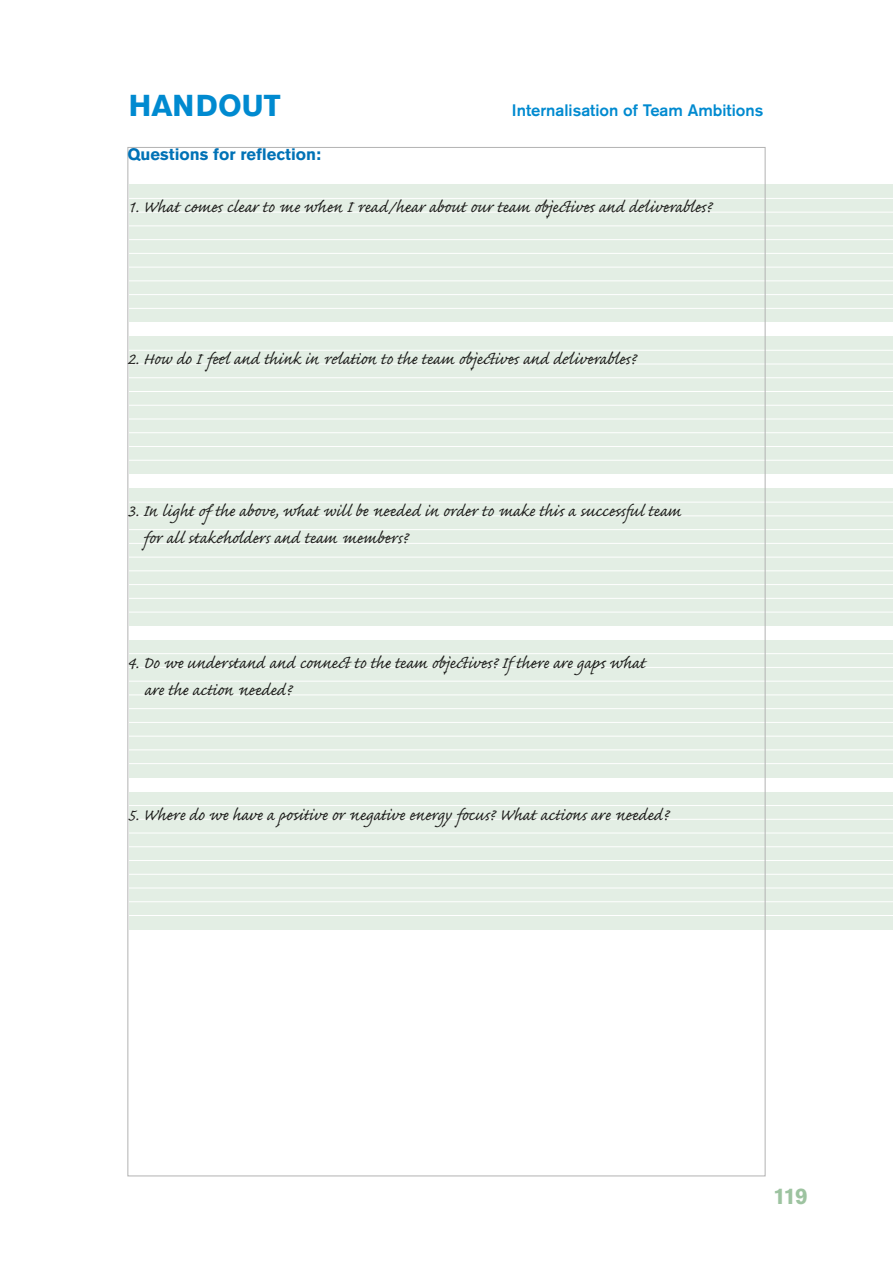
<style>
.page{position:relative;width:893px;height:1263px;background:#fff}
.page>*{position:absolute;margin:0;border:0;box-sizing:border-box;transform-origin:0 0}
.t1{font:700 30px "Akzidenz Grotesk Pro";color:#008ad0}
.t2{font:700 22.5px "Akzidenz Grotesk Pro";color:#9dc3a0}
.t3{font:21px/27px "Caflisch Script Pro";letter-spacing:.005em;color:#1d1d1b}
.t4{font:500 16.5px "Akzidenz Grotesk Pro";color:#008ad0}
.t5{font:700 16.5px "Akzidenz Grotesk Pro";color:#0072b6}
</style>
<div class="page">
<div style="left:129px;top:185px;width:764px;height:137px;background:#e3eee4"></div>
<hr style="left:129px;top:225px;width:764px;height:1px;background:#fff">
<hr style="left:129px;top:239px;width:764px;height:1px;background:#fff">
<hr style="left:129px;top:253px;width:764px;height:1px;background:#fff">
<hr style="left:129px;top:267px;width:764px;height:1px;background:#fff">
<hr style="left:129px;top:280px;width:764px;height:1px;background:#fff">
<hr style="left:129px;top:308px;width:764px;height:1px;background:#fff">
<hr style="left:129px;top:294px;width:764px;height:1px;background:#fff">
<hr style="left:129px;top:198px;width:764px;height:1px;background:#fff">
<hr style="left:129px;top:212px;width:764px;height:1px;background:#fff">
<div style="left:129px;top:337px;width:764px;height:137px;background:#e3eee4"></div>
<hr style="left:129px;top:377px;width:764px;height:1px;background:#fff">
<hr style="left:129px;top:391px;width:764px;height:1px;background:#fff">
<hr style="left:129px;top:405px;width:764px;height:1px;background:#fff">
<hr style="left:129px;top:419px;width:764px;height:1px;background:#fff">
<hr style="left:129px;top:432px;width:764px;height:1px;background:#fff">
<hr style="left:129px;top:460px;width:764px;height:1px;background:#fff">
<hr style="left:129px;top:446px;width:764px;height:1px;background:#fff">
<hr style="left:129px;top:350px;width:764px;height:1px;background:#fff">
<hr style="left:129px;top:364px;width:764px;height:1px;background:#fff">
<div style="left:129px;top:488px;width:764px;height:138px;background:#e3eee4"></div>
<hr style="left:129px;top:529px;width:764px;height:1px;background:#fff">
<hr style="left:129px;top:543px;width:764px;height:1px;background:#fff">
<hr style="left:129px;top:557px;width:764px;height:1px;background:#fff">
<hr style="left:129px;top:570px;width:764px;height:1px;background:#fff">
<hr style="left:129px;top:584px;width:764px;height:1px;background:#fff">
<hr style="left:129px;top:612px;width:764px;height:1px;background:#fff">
<hr style="left:129px;top:598px;width:764px;height:1px;background:#fff">
<hr style="left:129px;top:502px;width:764px;height:1px;background:#fff">
<hr style="left:129px;top:515px;width:764px;height:1px;background:#fff">
<div style="left:129px;top:640px;width:764px;height:137px;background:#e3eee4"></div>
<hr style="left:129px;top:681px;width:764px;height:1px;background:#fff">
<hr style="left:129px;top:694px;width:764px;height:1px;background:#fff">
<hr style="left:129px;top:708px;width:764px;height:1px;background:#fff">
<hr style="left:129px;top:722px;width:764px;height:1px;background:#fff">
<hr style="left:129px;top:736px;width:764px;height:1px;background:#fff">
<hr style="left:129px;top:763px;width:764px;height:1px;background:#fff">
<hr style="left:129px;top:749px;width:764px;height:1px;background:#fff">
<hr style="left:129px;top:653px;width:764px;height:1px;background:#fff">
<hr style="left:129px;top:667px;width:764px;height:1px;background:#fff">
<div style="left:129px;top:792px;width:764px;height:137px;background:#e3eee4"></div>
<hr style="left:129px;top:833px;width:764px;height:1px;background:#fff">
<hr style="left:129px;top:846px;width:764px;height:1px;background:#fff">
<hr style="left:129px;top:860px;width:764px;height:1px;background:#fff">
<hr style="left:129px;top:874px;width:764px;height:1px;background:#fff">
<hr style="left:129px;top:888px;width:764px;height:1px;background:#fff">
<hr style="left:129px;top:915px;width:764px;height:1px;background:#fff">
<hr style="left:129px;top:901px;width:764px;height:1px;background:#fff">
<hr style="left:129px;top:805px;width:764px;height:1px;background:#fff">
<hr style="left:129px;top:819px;width:764px;height:1px;background:#fff">
<h1 class="t1" style="left:129px;top:86px;width:153px">HAN DOUT</h1>
<p class="t4" style="left:512px;top:99px;width:253px">Internalisation of Team Ambitions</p>
<p class="t5" style="left:128px;top:143px;width:195px">Questions for reflection:</p>
<p class="t3" style="left:128px;top:196px;width:585px">1. What comes clear to me when I read/hear about our team objectives and deliverables?</p>
<p class="t3" style="left:128px;top:348px;width:510px">2. How do I feel and think in relation to the team objectives and deliverables?</p>
<p class="t3" style="left:143px;top:500px;width:540px;text-indent:-15px">3. In light of the above, what will be needed in order to make this a successful team for all stakeholders and team members?</p>
<p class="t3" style="left:144px;top:651px;width:503px;text-indent:-17px">4. Do we understand and connect to the team objectives? If there are gaps what are the action needed?</p>
<p class="t3" style="left:128px;top:803px;width:542px">5. Where do we have a positive or negative energy focus? What actions are needed?</p>
<p class="t2" style="left:773px;top:1182px;width:36px">119</p>
</div>
